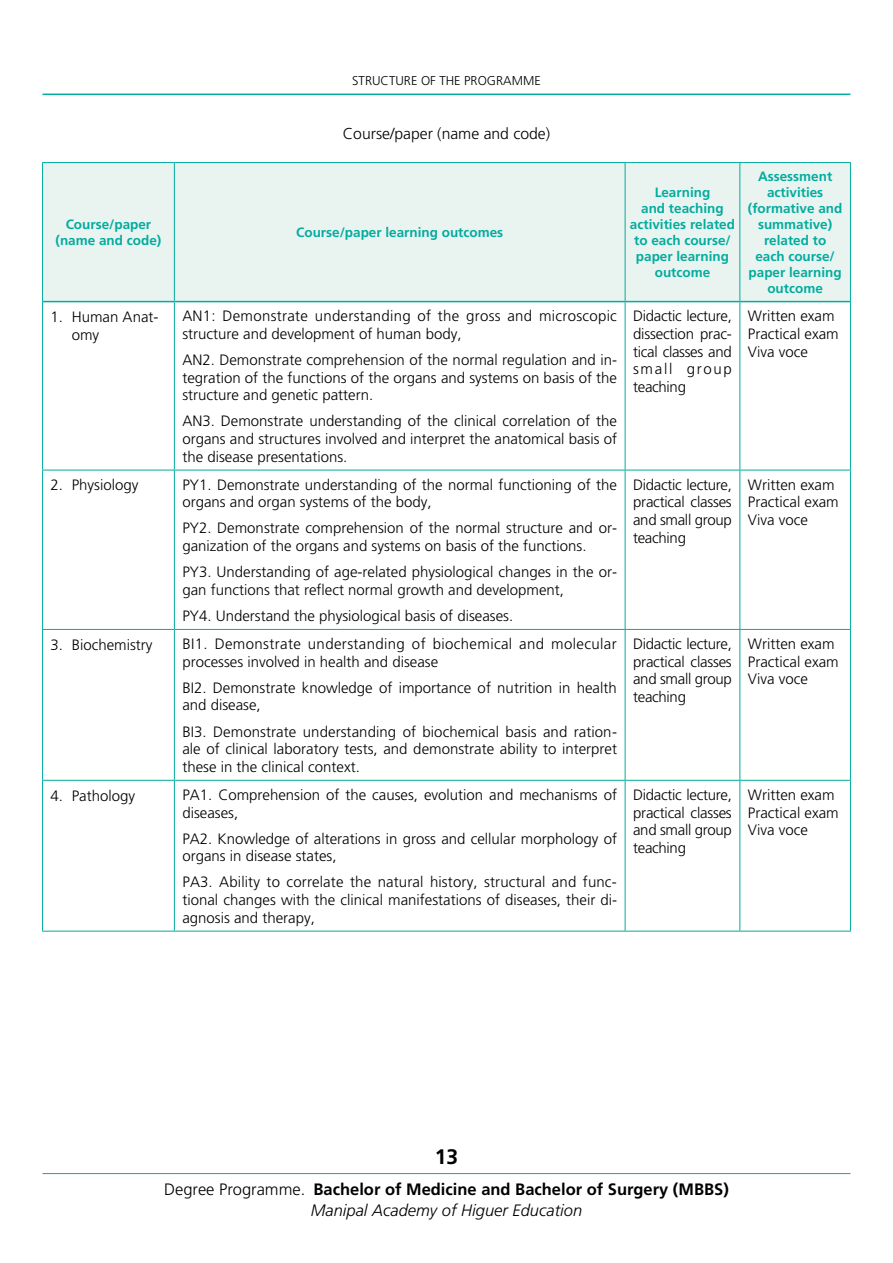
<style>
.page{position:relative;width:893px;height:1263px;background:#fff}
.page>*{position:absolute;margin:0;border:0;box-sizing:border-box;transform-origin:0 0}
.t1{font:700 21px "Frutiger LT Std";color:#000}
.t2{font:700 16.5px/21px "Frutiger LT Std";color:#000;text-align:center}
.t3{font:300 15.75px "Frutiger LT Std";color:#000}
.t4{font:300 15px/17.5px "Frutiger LT Std";color:#000}
.t5{font:300 15px/17.5px "Frutiger LT Std";letter-spacing:.025em;color:#000}
.t6{font:300 15px/17.5px "Frutiger LT Std";letter-spacing:.02em;color:#000}
.t7{font:700 13.5px/16px "Frutiger LT Std";color:#03ac9e;text-align:center}
.t8{font:300 12.75px "Frutiger LT Std";color:#000}
.s1{font-weight:300}
.s2{font-weight:300;font-style:italic}
</style>
<div class="page">
<hr style="left:43px;top:94px;width:807px;height:1px;background:#03ac9e">
<hr style="left:43px;top:1173px;width:807px;height:1px;background:#03ac9e">
<div style="left:43px;top:163px;width:807px;height:138px;background:#e9f4f1"></div>
<hr style="left:42px;top:302px;width:1px;height:168px;background:#03ac9e">
<hr style="left:174px;top:302px;width:1px;height:168px;background:#03ac9e">
<hr style="left:625px;top:302px;width:1px;height:168px;background:#03ac9e">
<hr style="left:739px;top:302px;width:1px;height:168px;background:#03ac9e">
<hr style="left:850px;top:302px;width:1px;height:168px;background:#03ac9e">
<hr style="left:42px;top:470px;width:132px;height:1px;background:#03ac9e">
<hr style="left:42px;top:470px;width:1px;height:159px;background:#03ac9e">
<hr style="left:174px;top:470px;width:451px;height:1px;background:#03ac9e">
<hr style="left:174px;top:470px;width:1px;height:159px;background:#03ac9e">
<hr style="left:625px;top:470px;width:115px;height:1px;background:#03ac9e">
<hr style="left:625px;top:470px;width:1px;height:159px;background:#03ac9e">
<hr style="left:740px;top:470px;width:111px;height:1px;background:#03ac9e">
<hr style="left:739px;top:470px;width:1px;height:159px;background:#03ac9e">
<hr style="left:850px;top:470px;width:1px;height:159px;background:#03ac9e">
<hr style="left:42px;top:629px;width:132px;height:1px;background:#03ac9e">
<hr style="left:42px;top:630px;width:1px;height:150px;background:#03ac9e">
<hr style="left:174px;top:629px;width:451px;height:1px;background:#03ac9e">
<hr style="left:174px;top:630px;width:1px;height:150px;background:#03ac9e">
<hr style="left:625px;top:629px;width:115px;height:1px;background:#03ac9e">
<hr style="left:625px;top:630px;width:1px;height:150px;background:#03ac9e">
<hr style="left:740px;top:629px;width:111px;height:1px;background:#03ac9e">
<hr style="left:739px;top:630px;width:1px;height:150px;background:#03ac9e">
<hr style="left:850px;top:630px;width:1px;height:150px;background:#03ac9e">
<hr style="left:42px;top:780px;width:132px;height:1px;background:#03ac9e">
<hr style="left:42px;top:781px;width:1px;height:150px;background:#03ac9e">
<hr style="left:174px;top:780px;width:451px;height:1px;background:#03ac9e">
<hr style="left:174px;top:781px;width:1px;height:150px;background:#03ac9e">
<hr style="left:625px;top:780px;width:115px;height:1px;background:#03ac9e">
<hr style="left:625px;top:781px;width:1px;height:150px;background:#03ac9e">
<hr style="left:740px;top:780px;width:111px;height:1px;background:#03ac9e">
<hr style="left:739px;top:781px;width:1px;height:150px;background:#03ac9e">
<hr style="left:850px;top:781px;width:1px;height:150px;background:#03ac9e">
<hr style="left:42px;top:931px;width:132px;height:1px;background:#03ac9e">
<hr style="left:174px;top:931px;width:451px;height:1px;background:#03ac9e">
<hr style="left:625px;top:931px;width:115px;height:1px;background:#03ac9e">
<hr style="left:740px;top:931px;width:111px;height:1px;background:#03ac9e">
<hr style="left:42px;top:162px;width:132px;height:1px;background:#03ac9e">
<hr style="left:42px;top:163px;width:1px;height:139px;background:#03ac9e">
<hr style="left:174px;top:162px;width:451px;height:1px;background:#03ac9e">
<hr style="left:174px;top:163px;width:1px;height:138px;background:#03ac9e">
<hr style="left:625px;top:162px;width:115px;height:1px;background:#03ac9e">
<hr style="left:625px;top:163px;width:1px;height:138px;background:#03ac9e">
<hr style="left:740px;top:162px;width:111px;height:1px;background:#03ac9e">
<hr style="left:739px;top:163px;width:1px;height:138px;background:#03ac9e">
<hr style="left:850px;top:163px;width:1px;height:139px;background:#03ac9e">
<hr style="left:43px;top:301px;width:131px;height:1px;background:#03ac9e">
<hr style="left:174px;top:301px;width:451px;height:1px;background:#03ac9e">
<hr style="left:625px;top:301px;width:115px;height:1px;background:#03ac9e">
<hr style="left:740px;top:301px;width:110px;height:1px;background:#03ac9e">
<p class="t8" style="left:352px;top:73px;width:15px">Structure</p>
<p class="t8" style="left:421px;top:73px;width:27px">of the</p>
<p class="t8" style="left:464px;top:73px;width:33px">programme</p>
<p class="t3" style="left:343px;top:124px;width:209px">Course/paper (name and code)</p>
<p class="t7" style="left:56px;top:216px;width:107px">Course/paper (name and code)</p>
<p class="t7" style="left:296px;top:224px;width:209px">Course/paper learning outcomes</p>
<p class="t4" style="left:72px;top:308px;width:88px;text-indent:-21px">1. Human Anat&shy;omy</p>
<p class="t6" style="left:182px;top:308px;width:436px">AN1: Demonstrate understanding of the gross and microscopic structure and development of human body,</p>
<p class="t4" style="left:182px;top:351px;width:436px;text-align:justify">AN2. Demonstrate comprehension of the normal regulation and in&shy;tegration of the functions of the organs and systems on basis of the structure and genetic pattern.</p>
<p class="t4" style="left:182px;top:413px;width:436px;text-align:justify">AN3. Demonstrate understanding of the clinical correlation of the organs and structures involved and interpret the anatomical basis of the disease presentations.</p>
<p class="t4" style="left:51px;top:476px;width:89px">2. Physiology</p>
<p class="t4" style="left:182px;top:476px;width:436px">PY1. Demonstrate understanding of the normal functioning of the organs and organ systems of the body,</p>
<p class="t4" style="left:182px;top:520px;width:436px">PY2. Demonstrate comprehension of the normal structure and or&shy;ganization of the organs and systems on basis of the functions.</p>
<p class="t4" style="left:182px;top:563px;width:436px">PY3. Understanding of age-related physiological changes in the or&shy;gan functions that reflect normal growth and development,</p>
<p class="t4" style="left:182px;top:607px;width:332px">PY4. Understand the physiological basis of diseases.</p>
<p class="t4" style="left:51px;top:636px;width:104px">3. Biochemistry</p>
<p class="t5" style="left:182px;top:635px;width:436px">BI1. Demonstrate understanding of biochemical and molecular processes involved in health and disease</p>
<p class="t4" style="left:182px;top:679px;width:436px">BI2. Demonstrate knowledge of importance of nutrition in health and disease,</p>
<p class="t4" style="left:182px;top:723px;width:436px;text-align:justify">BI3. Demonstrate understanding of biochemical basis and ration&shy;ale of clinical laboratory tests, and demonstrate ability to interpret these in the clinical context.</p>
<p class="t4" style="left:51px;top:787px;width:86px">4. Pathology</p>
<p class="t4" style="left:182px;top:786px;width:436px">PA1. Comprehension of the causes, evolution and mechanisms of diseases,</p>
<p class="t4" style="left:182px;top:830px;width:436px">PA2. Knowledge of alterations in gross and cellular morphology of organs in disease states,</p>
<p class="t4" style="left:182px;top:874px;width:436px;text-align:justify">PA3. Ability to correlate the natural history, structural and func&shy;tional changes with the clinical manifestations of diseases, their di&shy;agnosis and therapy,</p>
<p class="t7" style="left:630px;top:184px;width:107px">Learning<br>and teaching activities related to each course/ paper learning outcome</p>
<p class="t7" style="left:748px;top:168px;width:96px">Assessment activities (formative and summative) related to each course/ paper learning outcome</p>
<p class="t4" style="left:633px;top:308px;width:100px;text-align:justify">Didactic lecture, dissection prac&shy;tical classes and small group teaching</p>
<p class="t4" style="left:748px;top:308px;width:92px">Written exam<br>Practical exam<br>Viva voce</p>
<p class="t4" style="left:633px;top:476px;width:100px;text-align:justify">Didactic lecture, practical classes and small group teaching</p>
<p class="t4" style="left:748px;top:476px;width:92px">Written exam<br>Practical exam<br>Viva voce</p>
<p class="t4" style="left:633px;top:635px;width:100px;text-align:justify">Didactic lecture, practical classes and small group teaching</p>
<p class="t4" style="left:748px;top:635px;width:92px">Written exam<br>Practical exam<br>Viva voce</p>
<p class="t4" style="left:633px;top:786px;width:100px;text-align:justify">Didactic lecture, practical classes and small group teaching</p>
<p class="t4" style="left:748px;top:786px;width:92px">Written exam<br>Practical exam<br>Viva voce</p>
<h1 class="t1" style="left:435px;top:1144px;width:25px">13</h1>
<p class="t2" style="left:164px;top:1179px;width:566px"><span class="s1">Degree Programme.</span> Bachelor of Medicine and Bachelor of Surgery (MBBS)<br><span class="s2">Manipal Academy of Higuer Education</span></p>
</div>
